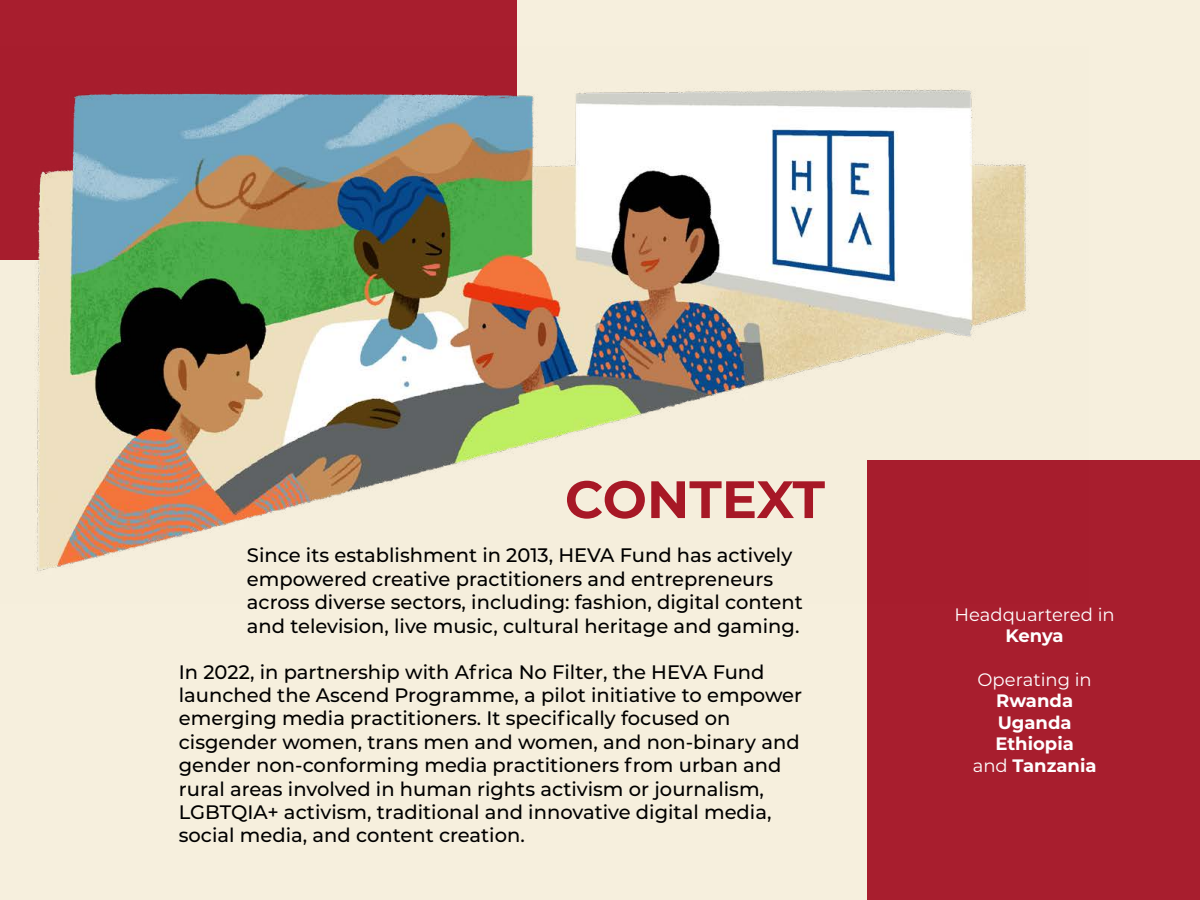
<style>
.page{position:relative;width:1200px;height:900px;background:#f6efdd}
.page>*{position:absolute;margin:0;border:0;box-sizing:border-box;transform-origin:0 0}
.t1{font:700 52.5px "Montserrat";letter-spacing:-.005em;color:#a81927}
.t2{font:500 19.5px/23.4px "Montserrat";color:#000}
.t3{font:700 18px/21.6px "Montserrat";color:#fff;text-align:center}
.t4{font:18px "Montserrat";color:#fff}
.s1{font-weight:400}
</style>
<div class="page">
<div style="left:0;top:0;width:517px;height:260px;background:#a81e2e"></div>
<div style="left:868px;top:461px;width:332px;height:439px;background:#a81e2e"></div>
<img style="left:34px;top:89px;width:1055px;height:514px">
<h1 class="t1" style="left:565px;top:462px;width:262px">CONTEXT</h1>
<p class="t2" style="left:247px;top:543px;width:557px">Since its establishment in 2013, HEVA Fund has actively empowered creative practitioners and entrepreneurs across diverse sectors, including: fashion, digital content and television, live music, cultural heritage and gaming.</p>
<p class="t2" style="left:179px;top:659px;width:625px">In 2022, in partnership with Africa No Filter, the HEVA Fund launched the Ascend Programme, a pilot initiative to empower emerging media practitioners. It specifically focused on cisgender women, trans men and women, and non-binary and gender non-conforming media practitioners from urban and rural areas involved in human rights activism or journalism, LGBTQIA+ activism, traditional and innovative digital media, social media, and content creation.</p>
<p class="t4" style="left:955px;top:602px;width:162px">Headquartered in</p>
<p class="t3" style="left:1006px;top:624px;width:60px">Kenya</p>
<p class="t4" style="left:978px;top:667px;width:116px">Operating in</p>
<p class="t3" style="left:973px;top:689px;width:125px">Rwanda<br>Uganda<br>Ethiopia<br><span class="s1">and</span> Tanzania</p>
</div>
